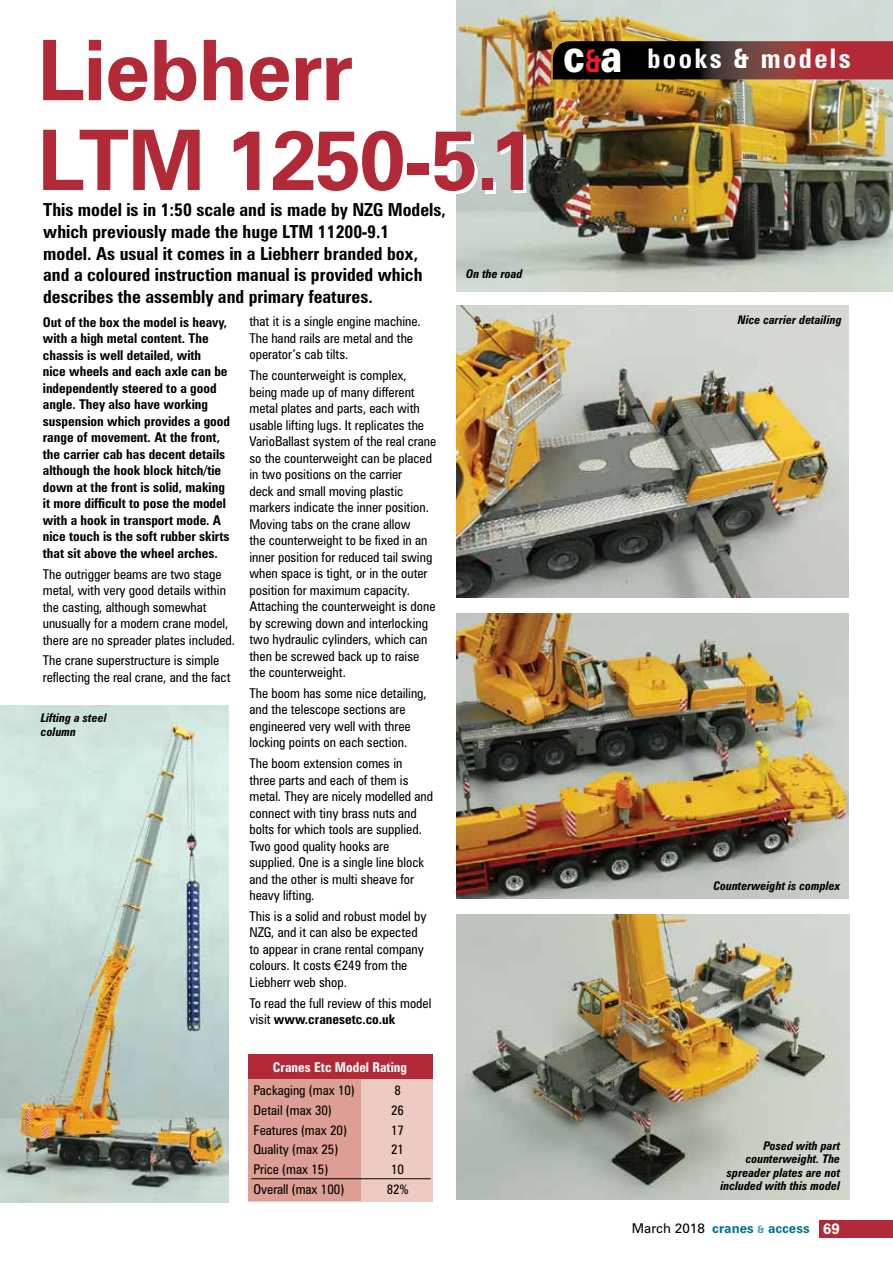
<style>
.page{position:relative;width:893px;height:1263px;background:#fff}
.page>*{position:absolute;margin:0;border:0;box-sizing:border-box;transform-origin:0 0}
.t1{font:700 83.7px/89.8px "Zurich BT";letter-spacing:-.02em;color:#b22a37}
.t2{font:700 condensed 27px "Zurich BT";letter-spacing:.09em;color:#fff}
.t3{font:700 condensed 18px/21.6px "Zurich BT";color:#000}
.t4{font:condensed 13.5px/16.5px "Zurich BT";color:#000}
.t5{font:700 condensed 13.5px/16.5px "Zurich BT";color:#000}
.t6{font:700 13.5px "Zurich BT";color:#00728f}
.t7{font:700 condensed 13.5px "Zurich BT";color:#fff}
.t8{font:italic 700 condensed 12px/13.5px "Zurich BT";color:#000;text-align:right}
.s1{font-family:"Arial";font-stretch:normal}
.s2{font-weight:700}
.s3{font-weight:900;font-stretch:normal;font-size:45.9px}
.s4{font-stretch:normal;font-size:31.65px;color:#ed1d24}
.s5{font-weight:400;color:#000}
.s6{font-size:10.5px;color:#3c9db6}
.s7{font-size:15px;color:#fff}
</style>
<div class="page">
<div style="left:819px;top:1221px;width:74px;height:17px;background:#b22a37"></div>
<img style="left:457px;top:0;width:436px;height:292px">
<img style="left:457px;top:306px;width:392px;height:291px">
<img style="left:457px;top:613px;width:392px;height:286px">
<div style="left:248px;top:1055px;width:184px;height:146px;background:#edcac2"></div>
<div style="left:248px;top:1058px;width:112px;height:143px;background:#dd9f95"></div>
<div style="left:248px;top:1055px;width:184px;height:24px;background:#b22a37"></div>
<hr style="left:251px;top:1178px;width:180px;height:1px;background:#000">
<svg style="left:553px;top:41px;width:340px;height:38px;background:#501f21"></svg>
<img style="left:457px;top:914px;width:393px;height:286px">
<img style="left:0;top:705px;width:228px;height:497px">
<h1 class="t1" style="left:37px;top:25px;width:500px">Liebherr<br>LTM 1250-5.1</h1>
<p class="t3" style="left:43px;top:199px;width:404px">This model is in 1:50 scale and is made by NZG Models, which previously made the huge LTM 11200-9.1<br>model. As usual it comes in a Liebherr branded box, and a coloured instruction manual is provided which describes the assembly and primary features.</p>
<p class="t5" style="left:43px;top:314px;width:189px">Out of the box the model is heavy, with a high metal content. The chassis is well detailed, with<br>nice wheels and each axle can be independently steered to a good angle. They also have working suspension which provides a good range of movement. At the front, the carrier cab has decent details although the hook block hitch/tie down at the front is solid, making it more difficult to pose the model with a hook in transport mode. A nice touch is the soft rubber skirts that sit above the wheel arches.</p>
<p class="t4" style="left:43px;top:565px;width:194px">The outrigger beams are two stage metal, with very good details within the casting, although somewhat unusually for a modern crane model, there are no spreader plates included.</p>
<p class="t4" style="left:43px;top:652px;width:189px">The crane superstructure is simple reflecting the real crane, and the fact</p>
<p class="t4" style="left:249px;top:313px;width:173px">that it is a single engine machine.<br>The hand rails are metal and the operator’s cab tilts.</p>
<p class="t4" style="left:249px;top:367px;width:188px">The counterweight is complex, being made up of many different metal plates and parts, each with usable lifting lugs. It replicates the VarioBallast system of the real crane so the counterweight can be placed in two positions on the carrier<br>deck and small moving plastic markers indicate the inner position.<br>Moving tabs on the crane allow<br>the counterweight to be fixed in an inner position for reduced tail swing when space is tight, or in the outer position for maximum capacity.<br>Attaching the counterweight is done by screwing down and interlocking two hydraulic cylinders, which can then be screwed back up to raise the counterweight.</p>
<p class="t4" style="left:249px;top:685px;width:179px">The boom has some nice detailing, and the telescope sections are engineered very well with three locking points on each section.</p>
<p class="t4" style="left:249px;top:755px;width:185px">The boom extension comes in<br>three parts and each of them is metal. They are nicely modelled and connect with tiny brass nuts and bolts for which tools are supplied.<br>Two good quality hooks are supplied. One is a single line block and the other is multi sheave for heavy lifting.</p>
<p class="t4" style="left:249px;top:908px;width:178px">This is a solid and robust model by<br>NZG, and it can also be expected to appear in crane rental company colours. It costs <span class="s1">€</span>249 from the<br>Liebherr web shop.</p>
<p class="t4" style="left:249px;top:994px;width:183px">To read the full review of this model visit <span class="s2">www.cranesetc.co.uk</span></p>
<p class="t8" style="left:41px;top:711px;width:67px;text-align:left">Lifting a steel column</p>
<p class="t7" style="left:273px;top:1058px;width:136px">Cranes Etc Model Rating</p>
<p class="t4" style="left:254px;top:1081px;width:103px">Packaging (max 10)</p>
<p class="t4" style="left:394px;top:1081px;width:8px">8</p>
<p class="t4" style="left:254px;top:1101px;width:80px">Detail (max 30)</p>
<p class="t4" style="left:391px;top:1101px;width:14px">26</p>
<p class="t4" style="left:254px;top:1121px;width:95px">Features (max 20)</p>
<p class="t4" style="left:391px;top:1121px;width:14px">17</p>
<p class="t4" style="left:254px;top:1141px;width:86px">Quality (max 25)</p>
<p class="t4" style="left:391px;top:1141px;width:14px">21</p>
<p class="t4" style="left:254px;top:1161px;width:76px">Price (max 15)</p>
<p class="t4" style="left:391px;top:1161px;width:14px">10</p>
<p class="t4" style="left:254px;top:1181px;width:92px">Overall (max 100)</p>
<p class="t4" style="left:387px;top:1181px;width:23px">82%</p>
<p class="t8" style="left:466px;top:267px;width:58px">On the road</p>
<h2 class="t2" style="left:563px;top:42px;width:289px"><span class="s3">c</span><span class="s4">&amp;</span><span class="s3">a</span> books &amp; models</h2>
<p class="t8" style="left:738px;top:313px;width:106px">Nice carrier detailing</p>
<p class="t8" style="left:713px;top:878px;width:128px">Counterweight is complex</p>
<p class="t8" style="left:720px;top:1138px;width:121px">Posed with part counterweight. The spreader plates are not included with this model</p>
<p class="t6" style="left:632px;top:1220px;width:209px"><span class="s5">March 2018</span> cranes <span class="s6">&amp;</span> access <span class="s7">69</span></p>
</div>
